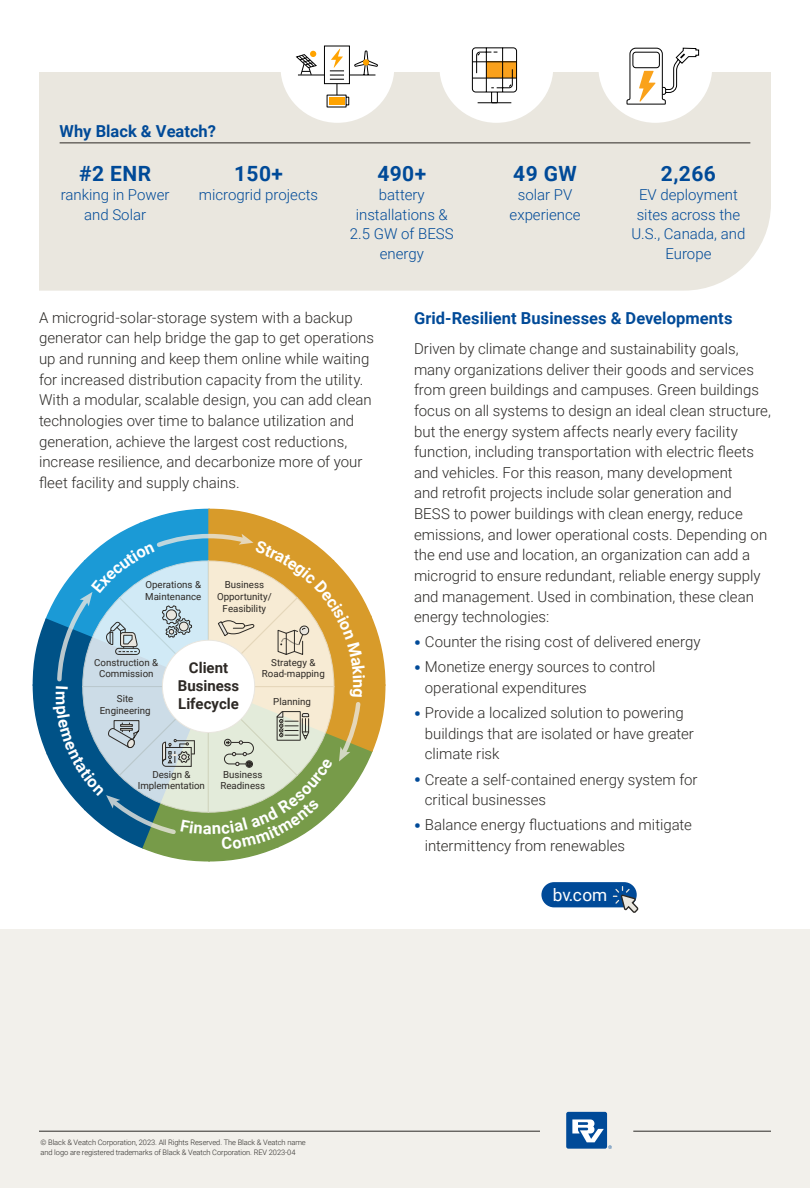
<style>
.page{position:relative;width:810px;height:1188px;background:#fff}
.page>*{position:absolute;margin:0;border:0;box-sizing:border-box;transform-origin:0 0}
.t1{font:700 21px "Roboto";letter-spacing:.02em;color:#004a98}
.t2{font:17.25px "Roboto";color:#fff}
.t3{font:700 16.5px "Roboto";color:#004a98}
.t4{font:300 15px/20.7px "Roboto";color:#2c2a27}
.t5{font:300 15px/19.5px "Roboto";color:#004a98;text-align:center}
.t6{font:700 15px/18px "Roboto";color:#2d2925;text-align:center}
.t7{font:9.75px/11.7px "Roboto";color:#2d2925;text-align:center}
.t8{font:300 7.5px/10.5px "Roboto";letter-spacing:-.01em;color:#2c2a27}
.s1{font-weight:900;font-size:18px;color:#004a98}
</style>
<div class="page">
<div style="left:0;top:930px;width:810px;height:258px;background:#f2f0eb"></div>
<hr style="left:39px;top:1131px;width:501px;height:1px;background:#2c2a27">
<div style="left:541px;top:882px;width:96px;height:25px;background:#004a98;border-radius:13px"></div>
<svg style="left:613px;top:886px;width:26px;height:27px"></svg>
<hr style="left:633px;top:1131px;width:138px;height:1px;background:#2c2a27">
<div style="left:566px;top:1112px;width:41px;height:37px;background:#004a98;border-radius:2px"></div>
<svg style="left:572px;top:1119px;width:40px;height:30px"></svg>
<div style="left:39px;top:72px;width:732px;height:219px;background:#eae7df"></div>
<div style="left:280px;top:11px;width:114px;height:112px;background:#fff;border-radius:50%"></div>
<div style="left:439px;top:11px;width:114px;height:112px;background:#fff;border-radius:50%"></div>
<div style="left:598px;top:11px;width:114px;height:112px;background:#fff;border-radius:50%"></div>
<hr style="left:60px;top:142px;width:690px;height:1px;background:#2d2925">
<svg style="left:472px;top:47px;width:45px;height:56px"></svg>
<hr style="left:472px;top:61px;width:45px;height:1px;background:#000">
<hr style="left:472px;top:78px;width:45px;height:1px;background:#000">
<hr style="left:478px;top:102px;width:33px;height:1px;background:#000">
<svg style="left:295px;top:45px;width:83px;height:63px"></svg>
<svg style="left:626px;top:48px;width:73px;height:57px"></svg>
<svg style="left:32px;top:508px;width:354px;height:354px"></svg>
<p class="t3" style="left:60px;top:119px;width:158px">Why Black &amp; Veatch?</p>
<h1 class="t1" style="left:79px;top:159px;width:73px">#2 ENR</h1>
<p class="t5" style="left:61px;top:185px;width:110px">ranking in Power and Solar</p>
<h1 class="t1" style="left:234px;top:159px;width:50px">150+</h1>
<p class="t5" style="left:199px;top:185px;width:121px">microgrid projects</p>
<h1 class="t1" style="left:377px;top:159px;width:50px">490+</h1>
<p class="t5" style="left:350px;top:185px;width:105px">battery installations &amp;<br>2.5 GW of BESS energy</p>
<h1 class="t1" style="left:513px;top:159px;width:65px">49 GW</h1>
<p class="t5" style="left:510px;top:185px;width:72px">solar PV experience</p>
<h1 class="t1" style="left:661px;top:159px;width:57px">2,266</h1>
<p class="t5" style="left:631px;top:185px;width:115px">EV deployment sites across the<br>U.S., Canada, and<br>Europe</p>
<p class="t4" style="left:39px;top:307px;width:337px">A microgrid-solar-storage system with a backup generator can help bridge the gap to get operations up and running and keep them online while waiting for increased distribution capacity from the utility.<br>With a modular, scalable design, you can add clean technologies over time to balance utilization and generation, achieve the largest cost reductions, increase resilience, and decarbonize more of your fleet facility and supply chains.</p>
<p class="t7" style="left:145px;top:579px;width:58px;text-align:left">Operations &amp;<br>Maintenance</p>
<p class="t7" style="left:217px;top:579px;width:56px">Business<br>Opportunity/<br>Feasibility</p>
<p class="t7" style="left:94px;top:656px;width:66px">Construction &amp;<br>Commission</p>
<p class="t7" style="left:100px;top:693px;width:52px">Site<br>Engineering</p>
<p class="t6" style="left:178px;top:658px;width:63px">Client<br>Business<br>Lifecycle</p>
<p class="t7" style="left:262px;top:656px;width:64px">Strategy &amp;<br>Road-mapping</p>
<p class="t7" style="left:273px;top:695px;width:39px">Planning</p>
<p class="t7" style="left:138px;top:768px;width:69px">Design &amp;<br>Implementation</p>
<p class="t7" style="left:220px;top:768px;width:46px;text-align:left">Business<br>Readiness</p>
<p class="t3" style="left:414px;top:307px;width:320px">Grid-Resilient Businesses &amp; Developments</p>
<p class="t4" style="left:414px;top:338px;width:358px">Driven by climate change and sustainability goals, many organizations deliver their goods and services from green buildings and campuses. Green buildings focus on all systems to design an ideal clean structure, but the energy system affects nearly every facility function, including transportation with electric fleets and vehicles. For this reason, many development<br>and retrofit projects include solar generation and BESS to power buildings with clean energy, reduce emissions, and lower operational costs. Depending on the end use and location, an organization can add a microgrid to ensure redundant, reliable energy supply and management. Used in combination, these clean energy technologies:</p>
<p class="t4" style="left:414px;top:631px;width:288px"><span class="s1">•</span> Counter the rising cost of delivered energy</p>
<p class="t4" style="left:425px;top:656px;width:232px;text-indent:-11px"><span class="s1">•</span> Monetize energy sources to control operational expenditures</p>
<p class="t4" style="left:425px;top:702px;width:271px;text-indent:-11px"><span class="s1">•</span> Provide a localized solution to powering buildings that are isolated or have greater climate risk</p>
<p class="t4" style="left:425px;top:768px;width:274px;text-indent:-11px"><span class="s1">•</span> Create a self-contained energy system for critical businesses</p>
<p class="t4" style="left:425px;top:814px;width:269px;text-indent:-11px"><span class="s1">•</span> Balance energy fluctuations and mitigate intermittency from renewables</p>
<p class="t2" style="left:553px;top:883px;width:56px">bv.com</p>
<p class="t8" style="left:40px;top:1136px;width:267px">© Black &amp; Veatch Corporation, 2023. All Rights Reserved. The Black &amp; Veatch name and logo are registered trademarks of Black &amp; Veatch Corporation. REV 2023-04</p>
</div>
